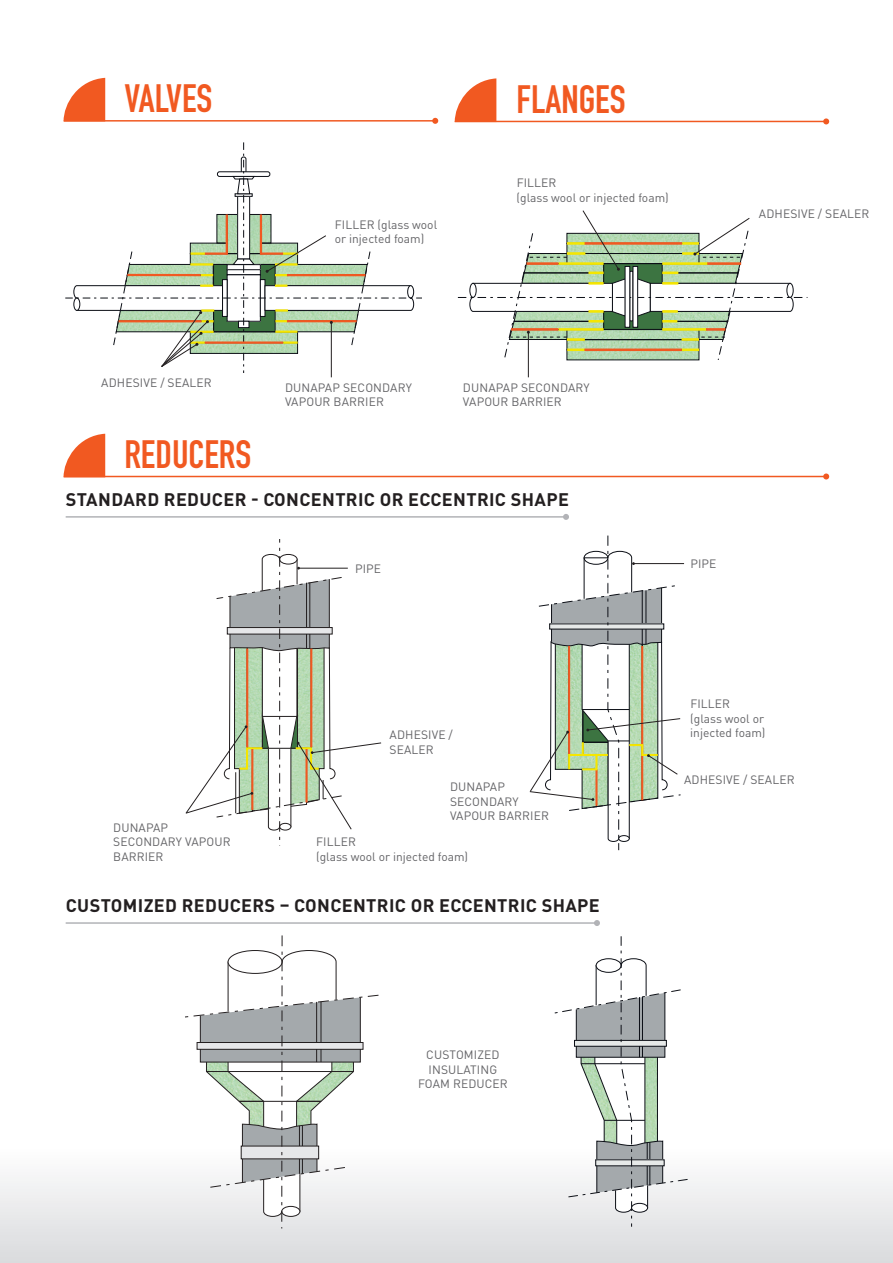
<style>
.page{position:relative;width:893px;height:1263px;background:#fff}
.page>*{position:absolute;margin:0;border:0;box-sizing:border-box;transform-origin:0 0}
.t1{font:700 39px "DIN Condensed";color:#f15921}
.t2{font:700 18px "DIN Pro";letter-spacing:.02em;color:#231f20}
.t3{font:12px/14.4px "DIN Pro";letter-spacing:.01em;color:#636366}
</style>
<div class="page">
<div style="left:0;top:1121px;width:893px;height:142px;background:linear-gradient(to bottom,#fff,#dbdcde)"></div>
<hr style="left:331px;top:322px;width:1px;height:55px;background:#231f20">
<svg style="left:65px;top:142px;width:357px;height:231px"></svg>
<hr style="left:528px;top:332px;width:1px;height:45px;background:#231f20">
<svg style="left:458px;top:210px;width:349px;height:151px"></svg>
<hr style="left:64px;top:120px;width:371px;height:2px;background:#f15921">
<svg style="left:432px;top:118px;width:6px;height:6px"></svg>
<hr style="left:455px;top:121px;width:371px;height:1px;background:#f15921">
<svg style="left:823px;top:118px;width:6px;height:6px"></svg>
<svg style="left:185px;top:539px;width:197px;height:307px"></svg>
<hr style="left:633px;top:563px;width:51px;height:1px;background:#231f20">
<svg style="left:529px;top:535px;width:152px;height:316px"></svg>
<hr style="left:64px;top:476px;width:762px;height:1px;background:#f15921">
<svg style="left:823px;top:473px;width:6px;height:6px"></svg>
<svg style="left:552px;top:936px;width:139px;height:291px"></svg>
<hr style="left:581px;top:1063px;width:64px;height:1px;background:#0c0f16">
<hr style="left:604px;top:1120px;width:41px;height:1px;background:#0c0f16">
<div style="left:632px;top:1203px;width:16px;height:9px;background:#fff;border-radius:50%"></div>
<div style="left:631px;top:1203px;width:17px;height:9px;border:1px solid #0c0f16;border-radius:50%"></div>
<svg style="left:182px;top:935px;width:197px;height:293px"></svg>
<hr style="left:206px;top:1071px;width:147px;height:1px;background:#231f20">
<hr style="left:239px;top:1101px;width:82px;height:1px;background:#231f20">
<svg style="left:63px;top:78px;width:42px;height:43px"></svg>
<svg style="left:63px;top:434px;width:42px;height:43px"></svg>
<svg style="left:455px;top:78px;width:41px;height:43px"></svg>
<hr style="left:66px;top:516px;width:500px;height:2px;background:#b2b3b7">
<svg style="left:563px;top:514px;width:6px;height:6px"></svg>
<hr style="left:66px;top:922px;width:531px;height:2px;background:#b2b3b7">
<svg style="left:594px;top:920px;width:6px;height:6px"></svg>
<h1 class="t1" style="left:124px;top:72px;width:89px">VALVES</h1>
<h1 class="t1" style="left:517px;top:73px;width:110px">FLANGES</h1>
<p class="t3" style="left:335px;top:217px;width:104px">FILLER (glass wool or injected foam)</p>
<p class="t3" style="left:517px;top:175px;width:154px">FILLER<br>(glass wool or injected foam)</p>
<p class="t3" style="left:759px;top:206px;width:112px">ADHESIVE / SEALER</p>
<p class="t3" style="left:101px;top:374px;width:112px">ADHESIVE / SEALER</p>
<p class="t3" style="left:285px;top:380px;width:128px">DUNAPAP SECONDARY<br>VAPOUR BARRIER</p>
<p class="t3" style="left:463px;top:380px;width:128px">DUNAPAP SECONDARY<br>VAPOUR BARRIER</p>
<h1 class="t1" style="left:124px;top:428px;width:129px">REDUCERS</h1>
<h2 class="t2" style="left:66px;top:487px;width:505px">STANDARD REDUCER - CONCENTRIC OR ECCENTRIC SHAPE</h2>
<p class="t3" style="left:113px;top:820px;width:119px">DUNAPAP<br>SECONDARY VAPOUR<br>BARRIER</p>
<p class="t3" style="left:355px;top:561px;width:27px">PIPE</p>
<p class="t3" style="left:390px;top:727px;width:65px">ADHESIVE /<br>SEALER</p>
<p class="t3" style="left:450px;top:779px;width:100px">DUNAPAP<br>SECONDARY<br>VAPOUR BARRIER</p>
<p class="t3" style="left:316px;top:834px;width:154px">FILLER<br>(glass wool or injected foam)</p>
<h2 class="t2" style="left:66px;top:893px;width:536px">CUSTOMIZED REDUCERS – CONCENTRIC OR ECCENTRIC SHAPE</h2>
<p class="t3" style="left:690px;top:556px;width:27px">PIPE</p>
<p class="t3" style="left:690px;top:696px;width:77px">FILLER<br>(glass wool or injected foam)</p>
<p class="t3" style="left:684px;top:772px;width:112px">ADHESIVE / SEALER</p>
<p class="t3" style="left:418px;top:1047px;width:91px;text-align:center">CUSTOMIZED<br>INSULATING<br>FOAM REDUCER</p>
</div>
